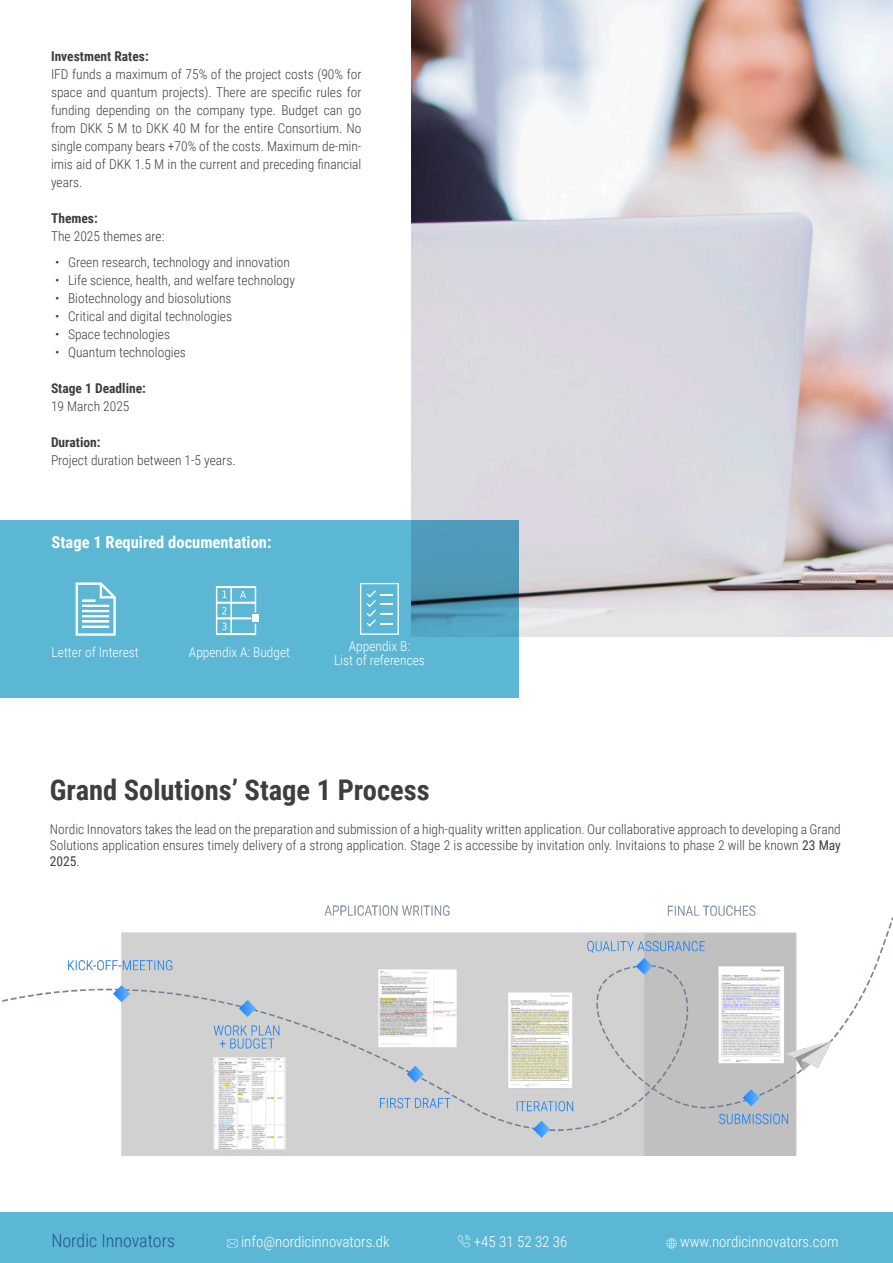
<style>
.page{position:relative;width:893px;height:1263px;background:#fff}
.page>*{position:absolute;margin:0;border:0;box-sizing:border-box;transform-origin:0 0}
.t1{font:700 28.5px "Roboto Condensed";color:#3e3e3f}
.t2{font:300 18px "Roboto Condensed";color:#21548d}
.t3{font:700 16.5px "Roboto Condensed";color:#fff}
.t4{font:300 15px "Roboto Condensed";color:#fff}
.t5{font:300 13.5px/18px "Roboto Condensed";color:#3e3e3f;text-align:justify}
.t6{font:300 13.5px/13.5px "Roboto Condensed";color:#fff;text-align:center}
.t7{font:700 13.5px "Roboto Condensed";color:#3e3e3f}
.s1{font-weight:400}
</style>
<div class="page">
<div style="left:0;top:1212px;width:893px;height:51px;background:#59b6d5"></div>
<svg style="left:227px;top:1239px;width:11px;height:8px"></svg>
<svg style="left:458px;top:1235px;width:12px;height:12px"></svg>
<svg style="left:666px;top:1238px;width:11px;height:10px"></svg>
<img style="left:412px;top:0;width:481px;height:636px">
<div style="left:0;top:520px;width:519px;height:178px;background:#59b6d5"></div>
<div style="left:252px;top:615px;width:7px;height:7px;background:#fff"></div>
<svg style="left:216px;top:586px;width:40px;height:49px"></svg>
<img style="left:2px;top:905px;width:891px;height:250px">
<svg style="left:76px;top:582px;width:40px;height:54px"></svg>
<svg style="left:360px;top:583px;width:39px;height:52px"></svg>
<p class="t7" style="left:51px;top:47px;width:99px">Investment Rates:</p>
<p class="t5" style="left:51px;top:65px;width:312px">IFD funds a maximum of 75% of the project costs (90% for space and quantum projects). There are specific rules for funding depending on the company type. Budget can go from DKK 5 M to DKK 40 M for the entire Consortium. No single company bears +70% of the costs. Maximum de-min&shy;imis aid of DKK 1.5 M in the current and preceding financial years.</p>
<p class="t7" style="left:51px;top:209px;width:48px">Themes:</p>
<p class="t5" style="left:51px;top:227px;width:115px">The 2025 themes are:</p>
<p class="t5" style="left:55px;top:252px;width:236px">• Green research, technology and innovation</p>
<p class="t5" style="left:55px;top:270px;width:241px">• Life science, health, and welfare technology</p>
<p class="t5" style="left:55px;top:288px;width:178px">• Biotechnology and biosolutions</p>
<p class="t5" style="left:55px;top:306px;width:178px">• Critical and digital technologies</p>
<p class="t5" style="left:55px;top:324px;width:116px">• Space technologies</p>
<p class="t5" style="left:55px;top:342px;width:132px">• Quantum technologies</p>
<p class="t7" style="left:51px;top:378px;width:96px">Stage 1 Deadline:</p>
<p class="t5" style="left:51px;top:396px;width:80px">19 March 2025</p>
<p class="t7" style="left:51px;top:432px;width:51px">Duration:</p>
<p class="t5" style="left:51px;top:450px;width:186px">Project duration between 1-5 years.</p>
<p class="t3" style="left:52px;top:531px;width:221px">Stage 1 Required documentation:</p>
<p class="t6" style="left:52px;top:644px;width:89px">Letter of Interest</p>
<p class="t6" style="left:334px;top:639px;width:92px">Appendix B:<br>List of references</p>
<p class="t6" style="left:189px;top:645px;width:103px">Appendix A: Budget</p>
<p class="t1" style="left:50px;top:769px;width:381px">Grand Solutions’ Stage 1 Process</p>
<p class="t5" style="left:50px;top:821px;width:792px;line-height:16.2px">Nordic Innovators takes the lead on the preparation and submission of a high-quality written application. Our collaborative approach to developing a Grand Solutions application ensures timely delivery of a strong application. Stage 2 is accessibe by invitation only. Invitaions to phase 2 will be known <span class="s1">23 May 2025</span>.</p>
<p class="t2" style="left:51px;top:1228px;width:125px">Nordic Innovators</p>
<p class="t4" style="left:241px;top:1231px;width:150px">info@nordicinnovators.dk</p>
<p class="t4" style="left:474px;top:1231px;width:95px">+45 31 52 32 36</p>
<p class="t4" style="left:680px;top:1231px;width:160px">www.nordicinnovators.com</p>
</div>
